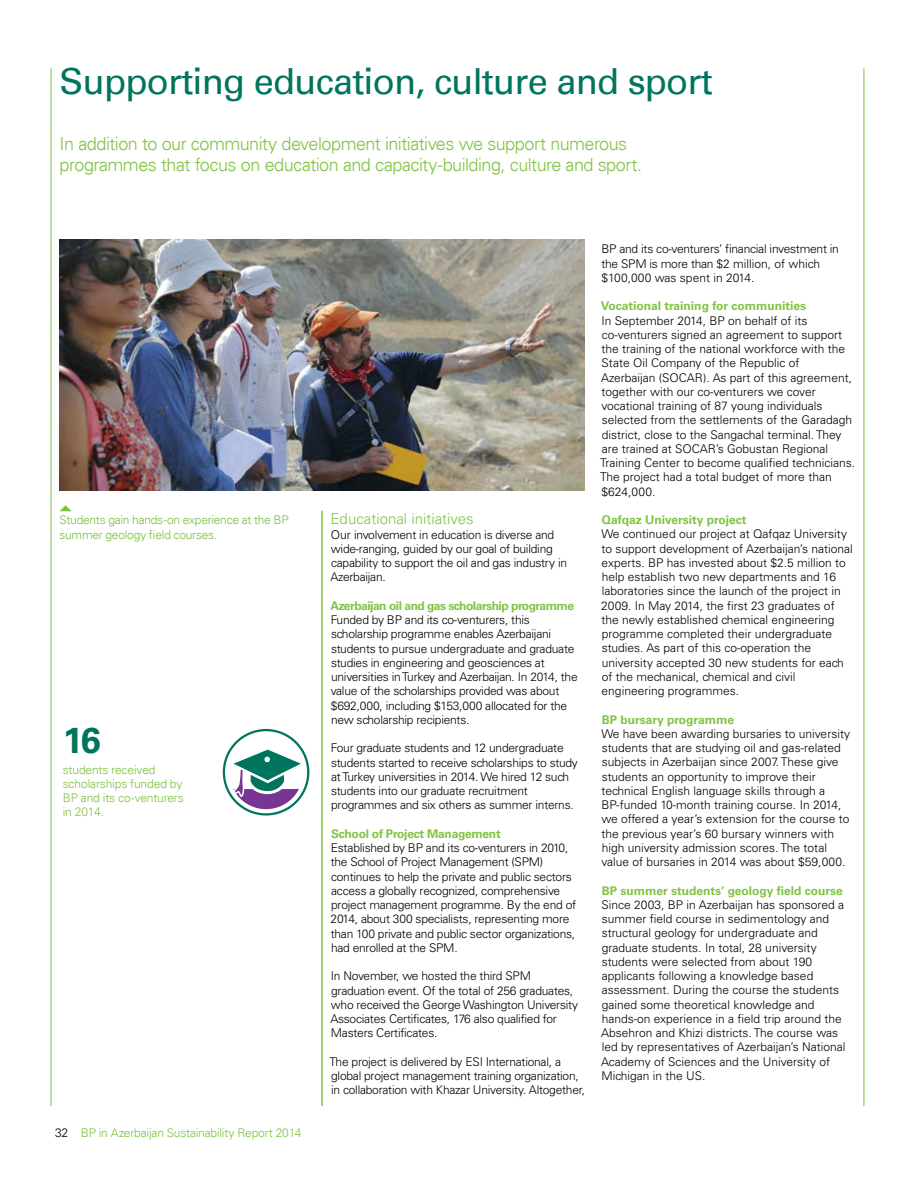
<style>
.page{position:relative;width:915px;height:1191px;background:#fff}
.page>*{position:absolute;margin:0;border:0;box-sizing:border-box;transform-origin:0 0}
.t1{font:36px "Univers";letter-spacing:-.02em;color:#00755e}
.t2{font:700 36px "Univers Az 65";color:#00755e}
.t3{font:300 18px/21px "Univers";letter-spacing:-.03em;color:#80c342}
.t4{font:300 15px "Univers Az 45";color:#80c342}
.t5{font:300 12px/14.2px "Univers Az 45";color:#000}
.t6{font:300 12px/14.2px "Univers Az 45";letter-spacing:-.02em;color:#000}
.t7{font:700 12px "Univers Az 65";color:#80c342}
.t8{font:300 12px/14.2px "Univers";letter-spacing:-.015em;color:#80c342}
.t9{font:300 12px/14.2px "Univers";letter-spacing:-.02em;color:#7ac143}
.t10{font:700 12px "Univers Az 65";letter-spacing:-.04em;color:#80c342}
.t11{font:700 12px "Univers Az 65";letter-spacing:-.02em;color:#80c342}
.s1{color:#000}
</style>
<div class="page">
<hr style="left:51px;top:68px;width:1px;height:1038px;background:#80c342">
<hr style="left:863px;top:68px;width:1px;height:1038px;background:#80c342">
<hr style="left:321px;top:510px;width:1px;height:596px;background:#80c342">
<svg style="left:60px;top:505px;width:11px;height:6px"></svg>
<img style="left:60px;top:239px;width:524px;height:251px">
<svg style="left:230px;top:749px;width:71px;height:59px"></svg>
<div style="left:218px;top:725px;width:95px;height:94px;border:10px solid #fff;border-radius:50%"></div>
<div style="left:223px;top:729px;width:86px;height:86px;border:2px solid #00755e;border-radius:50%"></div>
<h1 class="t1" style="left:60px;top:55px;width:654px">Supporting education, culture and sport</h1>
<h2 class="t3" style="left:60px;top:133px;width:583px">In addition to our community development initiatives we support numerous programmes that focus on education and capacity-building, culture and sport.</h2>
<p class="t9" style="left:60px;top:513px;width:230px">Students gain hands-on experience at the BP summer geology field courses.</p>
<h1 class="t2" style="left:63px;top:718px;width:40px">16</h1>
<p class="t8" style="left:63px;top:762px;width:122px">students received scholarships funded by<br>BP and its co-venturers in 2014.</p>
<p class="t8" style="left:55px;top:1125px;width:248px"><span class="s1">32</span> BP in Azerbaijan Sustainability Report 2014</p>
<p class="t4" style="left:330px;top:510px;width:145px">Educational initiatives</p>
<p class="t6" style="left:330px;top:527px;width:238px">Our involvement in education is diverse and wide-ranging, guided by our goal of building capability to support the oil and gas industry in Azerbaijan.</p>
<p class="t10" style="left:330px;top:598px;width:245px">Azerbaijan oil and gas scholarship programme</p>
<p class="t6" style="left:330px;top:613px;width:248px">Funded by BP and its co-venturers, this scholarship programme enables Azerbaijani students to pursue undergraduate and graduate studies in engineering and geosciences at universities in Turkey and Azerbaijan. In 2014, the value of the scholarships provided was about $692,000, including $153,000 allocated for the new scholarship recipients.</p>
<p class="t6" style="left:331px;top:741px;width:248px">Four graduate students and 12 undergraduate students started to receive scholarships to study at Turkey universities in 2014. We hired 12 such students into our graduate recruitment programmes and six others as summer interns.</p>
<p class="t11" style="left:331px;top:826px;width:171px">School of Project Management</p>
<p class="t6" style="left:330px;top:841px;width:247px">Established by BP and its co-venturers in 2010, the School of Project Management (SPM) continues to help the private and public sectors access a globally recognized, comprehensive project management programme. By the end of 2014, about 300 specialists, representing more than 100 private and public sector organizations, had enrolled at the SPM.</p>
<p class="t6" style="left:330px;top:969px;width:249px">In November, we hosted the third SPM graduation event. Of the total of 256 graduates, who received the George Washington University Associates Certificates, 176 also qualified for Masters Certificates.</p>
<p class="t6" style="left:329px;top:1054px;width:257px">The project is delivered by ESI International, a global project management training organization, in collaboration with Khazar University. Altogether,</p>
<p class="t6" style="left:601px;top:242px;width:239px">BP and its co-venturers’ financial investment in the SPM is more than $2 million, of which $100,000 was spent in 2014.</p>
<p class="t7" style="left:600px;top:299px;width:207px">Vocational training for communities</p>
<p class="t5" style="left:600px;top:313px;width:256px">In September 2014, BP on behalf of its co-venturers signed an agreement to support the training of the national workforce with the State Oil Company of the Republic of Azerbaijan (SOCAR). As part of this agreement, together with our co-venturers we cover vocational training of 87 young individuals selected from the settlements of the Garadagh district, close to the Sangachal terminal. They are trained at SOCAR’s Gobustan Regional Training Center to become qualified technicians.<br>The project had a total budget of more than $624,000.</p>
<p class="t7" style="left:601px;top:513px;width:146px">Qafqaz University project</p>
<p class="t5" style="left:601px;top:527px;width:253px">We continued our project at Qafqaz University to support development of Azerbaijan’s national experts. BP has invested about $2.5 million to help establish two new departments and 16 laboratories since the launch of the project in 2009. In May 2014, the first 23 graduates of the newly established chemical engineering programme completed their undergraduate studies. As part of this co-operation the university accepted 30 new students for each of the mechanical, chemical and civil engineering programmes.</p>
<p class="t7" style="left:601px;top:712px;width:134px">BP bursary programme</p>
<p class="t5" style="left:601px;top:726px;width:250px">We have been awarding bursaries to university students that are studying oil and gas-related subjects in Azerbaijan since 2007. These give students an opportunity to improve their technical English language skills through a BP-funded 10-month training course. In 2014, we offered a year’s extension for the course to the previous year’s 60 bursary winners with high university admission scores. The total value of bursaries in 2014 was about $59,000.</p>
<p class="t7" style="left:601px;top:883px;width:242px">BP summer students’ geology field course</p>
<p class="t5" style="left:601px;top:897px;width:246px">Since 2003, BP in Azerbaijan has sponsored a summer field course in sedimentology and structural geology for undergraduate and graduate students. In total, 28 university students were selected from about 190 applicants following a knowledge based assessment. During the course the students gained some theoretical knowledge and hands-on experience in a field trip around the Absehron and Khizi districts. The course was led by representatives of Azerbaijan’s National Academy of Sciences and the University of Michigan in the US.</p>
</div>
